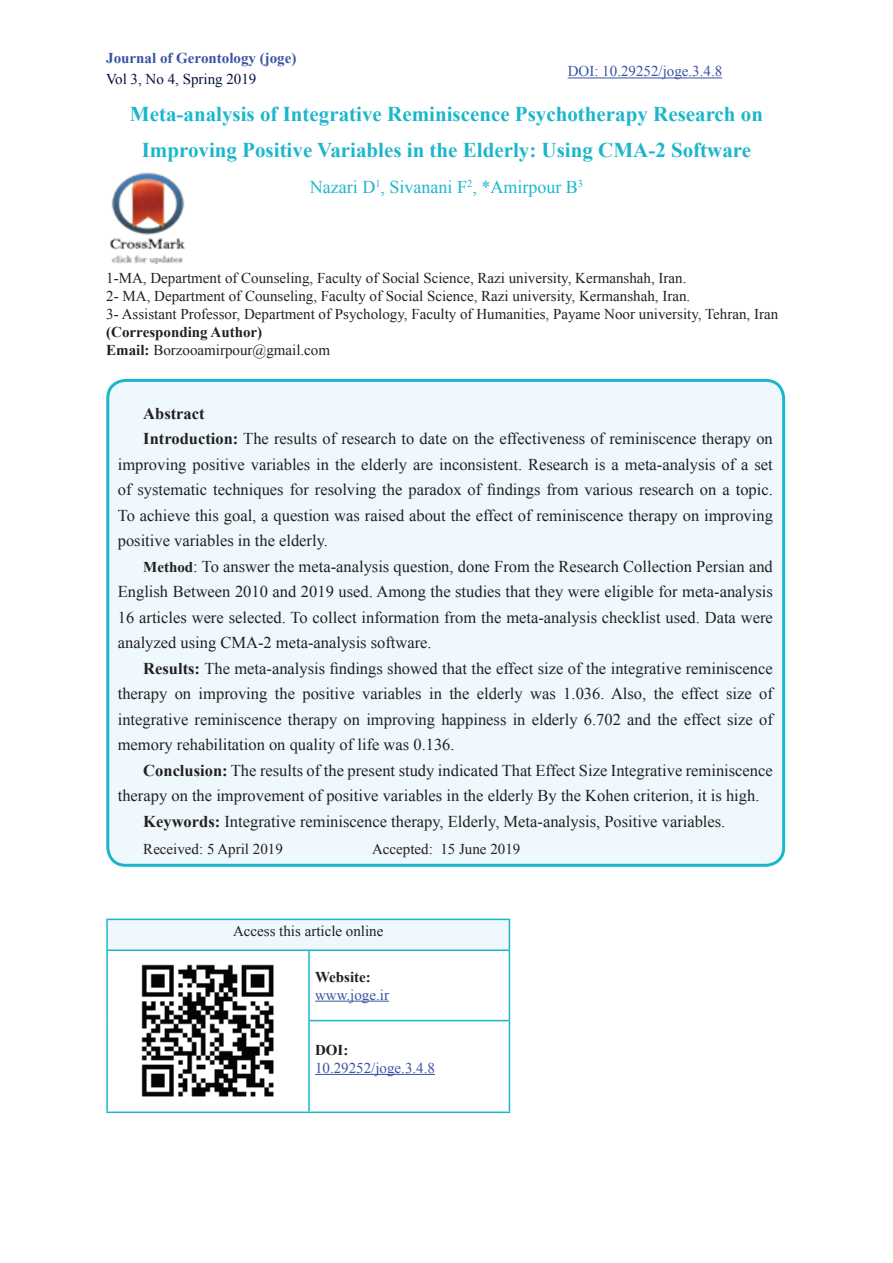
<style>
.page{position:relative;width:893px;height:1263px;background:#fff}
.page>*{position:absolute;margin:0;border:0;box-sizing:border-box;transform-origin:0 0}
.t1{font:700 21px/36px "Times New Roman";color:#1bb6cc;text-align:center}
.t2{font:18px "Times New Roman";color:#1bb6cc}
.t3{font:16.5px/25.5px "Times New Roman";color:#231f20}
.t4{font:700 16.5px "Times New Roman";color:#231f20}
.t5{font:15px/18px "Times New Roman";color:#231f20}
.t6{font:700 15px/18px "Times New Roman";color:#231f20}
.t7{font:15px "Times New Roman";color:#3853a3}
.t8{font:700 15px "Times New Roman";color:#3853a3}
.t9{font:15px "Times New Roman";color:#05113f}
.t10{font:10.5px "Times New Roman";color:#1bb6cc}
.s1{font-size:18px}
.s2{font-weight:400}
.s3{font-weight:700}
.s4{font-weight:700;font-size:15px}
</style>
<div class="page">
<img style="left:110px;top:172px;width:75px;height:92px">
<div style="left:108px;top:380px;width:676px;height:485px;background:#eef8fd;border-radius:18px"></div>
<div style="left:106px;top:379px;width:679px;height:488px;border:3px solid #1bb6cc;border-radius:18px"></div>
<div style="left:107px;top:919px;width:402px;height:31px;background:#eef8fd"></div>
<svg style="left:310px;top:951px;width:199px;height:160px"></svg>
<hr style="left:309px;top:919px;width:201px;height:1px;background:#1bb6cc">
<svg style="left:509px;top:920px;width:1px;height:29px"></svg>
<hr style="left:106px;top:919px;width:203px;height:1px;background:#1bb6cc">
<hr style="left:106px;top:920px;width:2px;height:29px;background:#1bb6cc">
<hr style="left:309px;top:949px;width:201px;height:2px;background:#1bb6cc">
<hr style="left:509px;top:951px;width:1px;height:69px;background:#1bb6cc">
<hr style="left:308px;top:1020px;width:202px;height:1px;background:#1bb6cc">
<hr style="left:509px;top:1021px;width:1px;height:90px;background:#1bb6cc">
<hr style="left:309px;top:1111px;width:201px;height:2px;background:#1bb6cc">
<hr style="left:106px;top:949px;width:203px;height:2px;background:#1bb6cc">
<hr style="left:308px;top:951px;width:2px;height:69px;background:#1bb6cc">
<hr style="left:106px;top:951px;width:2px;height:69px;background:#1bb6cc">
<hr style="left:308px;top:1021px;width:2px;height:90px;background:#1bb6cc">
<hr style="left:106px;top:1020px;width:2px;height:91px;background:#1bb6cc">
<hr style="left:106px;top:1111px;width:203px;height:2px;background:#1bb6cc">
<hr style="left:315px;top:1001px;width:74px;height:1px;background:#3853a3">
<img style="left:141px;top:964px;width:133px;height:133px">
<hr style="left:315px;top:1074px;width:120px;height:1px;background:#3853a3">
<hr style="left:568px;top:78px;width:154px;height:1px;background:#3853a3">
<p class="t8" style="left:106px;top:48px;width:192px">Journal of Gerontology (joge(</p>
<p class="t9" style="left:106px;top:69px;width:152px">Vol 3, No 4, Spring 2019</p>
<p class="t7" style="left:568px;top:61px;width:156px">DOI: 10.29252/joge.3.4.8</p>
<p class="t1" style="left:130px;top:95px;width:635px">Meta-analysis of Integrative Reminiscence Psychotherapy Research on<br>Improving Positive Variables in the Elderly: Using CMA-2 Software</p>
<p class="t10" style="left:375px;top:176px;width:7px">1</p>
<p class="t2" style="left:310px;top:174px;width:144px">Nazari D , Sivanani</p>
<p class="t10" style="left:457px;top:176px;width:17px">2<span class="s1">F</span></p>
<p class="t10" style="left:578px;top:176px;width:7px">3</p>
<p class="t2" style="left:472px;top:174px;width:107px">*, Amirpour B</p>
<p class="t5" style="left:106px;top:268px;width:673px">1-MA, Department of Counseling, Faculty of Social Science, Razi university, Kermanshah, Iran.<br>2- MA, Department of Counseling, Faculty of Social Science, Razi university, Kermanshah, Iran.<br>3- Assistant Professor, Department of Psychology, Faculty of Humanities, Payame Noor university, Tehran, Iran</p>
<p class="t6" style="left:106px;top:322px;width:225px">(Corresponding Author(<br>Email: <span class="s2">Borzooamirpour@gmail.com</span></p>
<p class="t4" style="left:143px;top:402px;width:63px">Abstract</p>
<p class="t3" style="left:143px;top:426px;width:631px"><span class="s3">Introduction:</span> The results of research to date on the effectiveness of reminiscence therapy on</p>
<p class="t3" style="left:118px;top:451px;width:657px">improving positive variables in the elderly are inconsistent. Research is a meta-analysis of a set</p>
<p class="t3" style="left:118px;top:477px;width:656px">of systematic techniques for resolving the paradox of findings from various research on a topic.</p>
<p class="t3" style="left:118px;top:502px;width:657px">To achieve this goal a, question was raised about the effect of reminiscence therapy on improving</p>
<p class="t3" style="left:118px;top:528px;width:212px">positive variables in the elderly.</p>
<p class="t3" style="left:143px;top:553px;width:631px"><span class="s4">Method</span>: To answer the meta-analysis question, done From the Research Collection Persian and</p>
<p class="t3" style="left:118px;top:579px;width:657px">English Between 2010 and 2019 used. Among the studies that they were eligible for meta-analysis</p>
<p class="t3" style="left:118px;top:604px;width:657px">16 articles were selected. To collect information from the meta-analysis checklist used. Data were</p>
<p class="t3" style="left:118px;top:630px;width:315px">analyzed using CMA-2 meta-analysis software.</p>
<p class="t3" style="left:143px;top:655px;width:631px"><span class="s3">Results:</span> The meta-analysis findings showed that the effect size of the integrative reminiscence</p>
<p class="t3" style="left:759px;top:681px;width:15px">of</p>
<p class="t3" style="left:118px;top:681px;width:657px">therapy<br>integrative reminiscence therapy on improving happiness in elderly 6.702 and the effect size of memory rehabilitation on quality of life was 0.136.</p>
<p class="t3" style="left:143px;top:757px;width:631px"><span class="s3">Conclusion:</span> The results of the present study indicated That Effect Size Integrative reminiscence</p>
<p class="t3" style="left:118px;top:783px;width:643px">therapy on the improvement of positive variables in the elderly By the Kohen criterion isit, high.</p>
<p class="t3" style="left:143px;top:808px;width:584px"><span class="s3">Keywords:</span> Integrative reminiscence therapy, Elderly, Meta-analysis, Positive variables.</p>
<p class="t5" style="left:440px;top:840px;width:81px">15 June 2019</p>
<p class="t3" style="left:175px;top:681px;width:269px">on improving the positive variables in</p>
<p class="t3" style="left:449px;top:681px;width:22px">the</p>
<p class="t3" style="left:477px;top:681px;width:47px">elderly</p>
<p class="t3" style="left:563px;top:681px;width:85px">1.036. Also,</p>
<p class="t3" style="left:654px;top:681px;width:22px">the</p>
<p class="t3" style="left:726px;top:681px;width:27px">size</p>
<p class="t3" style="left:681px;top:681px;width:39px">effect</p>
<p class="t3" style="left:530px;top:681px;width:27px">was</p>
<p class="t5" style="left:143px;top:840px;width:141px">Received 5: April 2019</p>
<p class="t5" style="left:372px;top:840px;width:62px">Accepted:</p>
<p class="t5" style="left:233px;top:921px;width:152px">Access this article online</p>
<p class="t6" style="left:315px;top:967px;width:57px">Website:</p>
<p class="t7" style="left:315px;top:984px;width:76px">www.joge i r.</p>
<p class="t6" style="left:315px;top:1040px;width:35px">DOI:</p>
<p class="t7" style="left:315px;top:1058px;width:121px">10.29252/joge.3.4.8</p>
</div>
